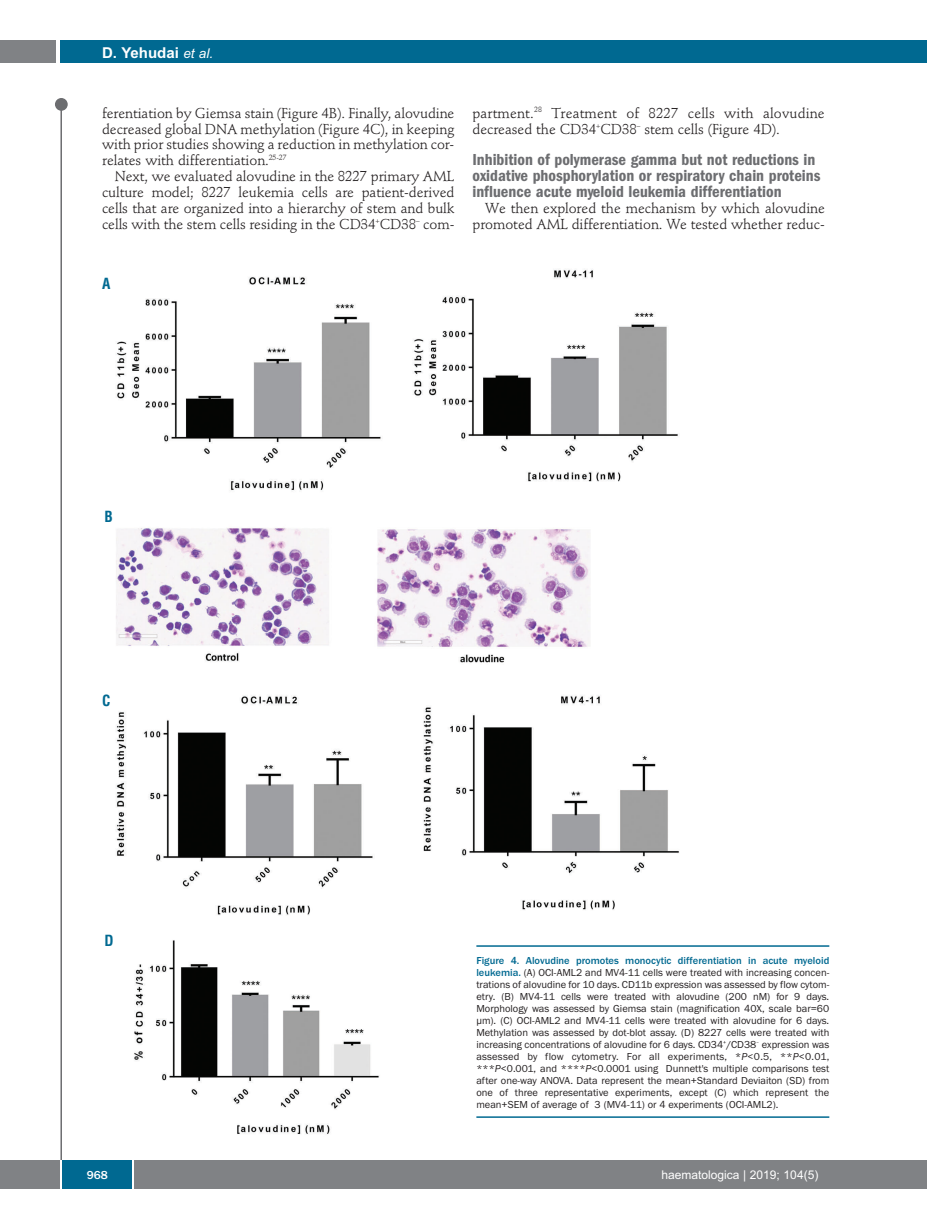
<style>
.page{position:relative;width:927px;height:1225px;background:#fff}
.page>*{position:absolute;margin:0;border:0;box-sizing:border-box;transform-origin:0 0}
.t1{font:600 condensed 16.5px/15.9px "Franklin Gothic";color:#6c6d70}
.t2{font:700 15px "Arial";color:#fff}
.t3{font:700 condensed 15px "Helvetica";color:#006991}
.t4{font:14.25px/15.9px "Stempel Schneidler";letter-spacing:-.005em;color:#231f20;text-align:justify}
.t5{font:12px "Arial";color:#fff}
.t6{font:500 12px "Franklin Gothic";color:#fff}
.t7{font:10.5px/12px "Franklin Gothic";color:#231f20;text-align:justify}
.s1{font-weight:400;font-style:italic;font-size:13.5px}
.s2{font-weight:500;color:#006991}
.s3{font-style:italic}
</style>
<div class="page">
<div style="left:911px;top:40px;width:16px;height:22px;background:#006991"></div>
<div style="left:910px;top:1160px;width:17px;height:28px;background:#808285"></div>
<div style="left:55px;top:98px;width:13px;height:13px;background:#6c6d70;border-radius:50%"></div>
<hr style="left:60px;top:101px;width:2px;height:1061px;background:#6c6d70">
<div style="left:60px;top:40px;width:852px;height:22px;background:#006991"></div>
<div style="left:0;top:40px;width:56px;height:22px;background:#808285"></div>
<div style="left:0;top:1160px;width:911px;height:28px;background:#808285"></div>
<div style="left:62px;top:1160px;width:71px;height:28px;background:#006991"></div>
<hr style="left:60px;top:1160px;width:2px;height:28px;background:#fff">
<svg style="left:133px;top:1160px;width:1px;height:28px"></svg>
<img style="left:116px;top:269px;width:583px;height:866px">
<hr style="left:476px;top:945px;width:353px;height:1px;background:#006991">
<hr style="left:476px;top:1116px;width:353px;height:1px;background:#006991">
<h2 class="t2" style="left:102px;top:44px;width:113px">D. Yehudai <span class="s1">et al.</span></h2>
<h3 class="t4" style="left:102px;top:106px;width:354px">ferentiation by Giemsa stain (Figure 4B). Finally, alovudine decreased global DNA methylation (Figure 4C), in keeping with prior studies showing a reduction in methylation cor&shy;relates with differentiation.<sup>25-27</sup></h3>
<h3 class="t4" style="left:102px;top:170px;width:354px;text-indent:13px">Next, we evaluated alovudine in the 8227 primary AML culture model; 8227 leukemia cells are patient-derived cells that are organized into a hierarchy of stem and bulk cells with the stem cells residing in the CD34<sup>+</sup>CD38<sup>–</sup> com-</h3>
<h2 class="t3" style="left:102px;top:275px;width:10px">A</h2>
<h3 class="t4" style="left:472px;top:106px;width:354px">partment.<sup>28</sup> Treatment of 8227 cells with alovudine decreased the CD34<sup>+</sup>CD38<sup>–</sup> stem cells (Figure 4D).</h3>
<h1 class="t1" style="left:472px;top:153px;width:350px">Inhibition of polymerase gamma but not reductions in oxidative phosphorylation or respiratory chain proteins influence acute myeloid leukemia differentiation</h1>
<h3 class="t4" style="left:472px;top:201px;width:354px;text-align:right">We then explored the mechanism by which alovudine promoted AML differentiation. We tested whether reduc-</h3>
<h2 class="t3" style="left:104px;top:508px;width:10px">B</h2>
<h2 class="t3" style="left:102px;top:692px;width:10px">C</h2>
<h2 class="t3" style="left:104px;top:931px;width:11px">D</h2>
<p class="t7" style="left:476px;top:954px;width:354px"><span class="s2">Figure 4. Alovudine promotes monocytic differentiation in acute myeloid leukemia.</span> (A) OCI-AML2 and MV4-11 cells were treated with increasing concen&shy;trations of alovudine for 10 days. CD11b expression was assessed by flow cytom&shy;etry. (B) MV4-11 cells were treated with alovudine (200 nM) for 9 days.<br>Morphology was assessed by Giemsa stain (magnification 40X, scale bar=60 µm). (C) OCI-AML2 and MV4-11 cells were treated with alovudine for 6 days.<br>Methylation was assessed by dot-blot assay. (D) 8227 cells were treated with increasing concentrations of alovudine for 6 days. CD34<sup>+</sup>/CD38<sup>–</sup> expression was assessed by flow cytometry. For all experiments, *<span class="s3">P</span>&lt;0.5, **<span class="s3">P</span>&lt;0.01, ***<span class="s3">P</span>&lt;0.001, and ****<span class="s3">P</span>&lt;0.0001 using Dunnett's multiple comparisons test after one-way ANOVA. Data represent the mean+Standard Deviaiton (SD) from one of three representative experiments, except (C) which represent the mean+SEM of average of 3 (MV4-11) or 4 experiments (OCI-AML2).</p>
<p class="t6" style="left:87px;top:1167px;width:23px">968</p>
<p class="t5" style="left:661px;top:1167px;width:158px">haematologica | 2019; 104(5)</p>
</div>
